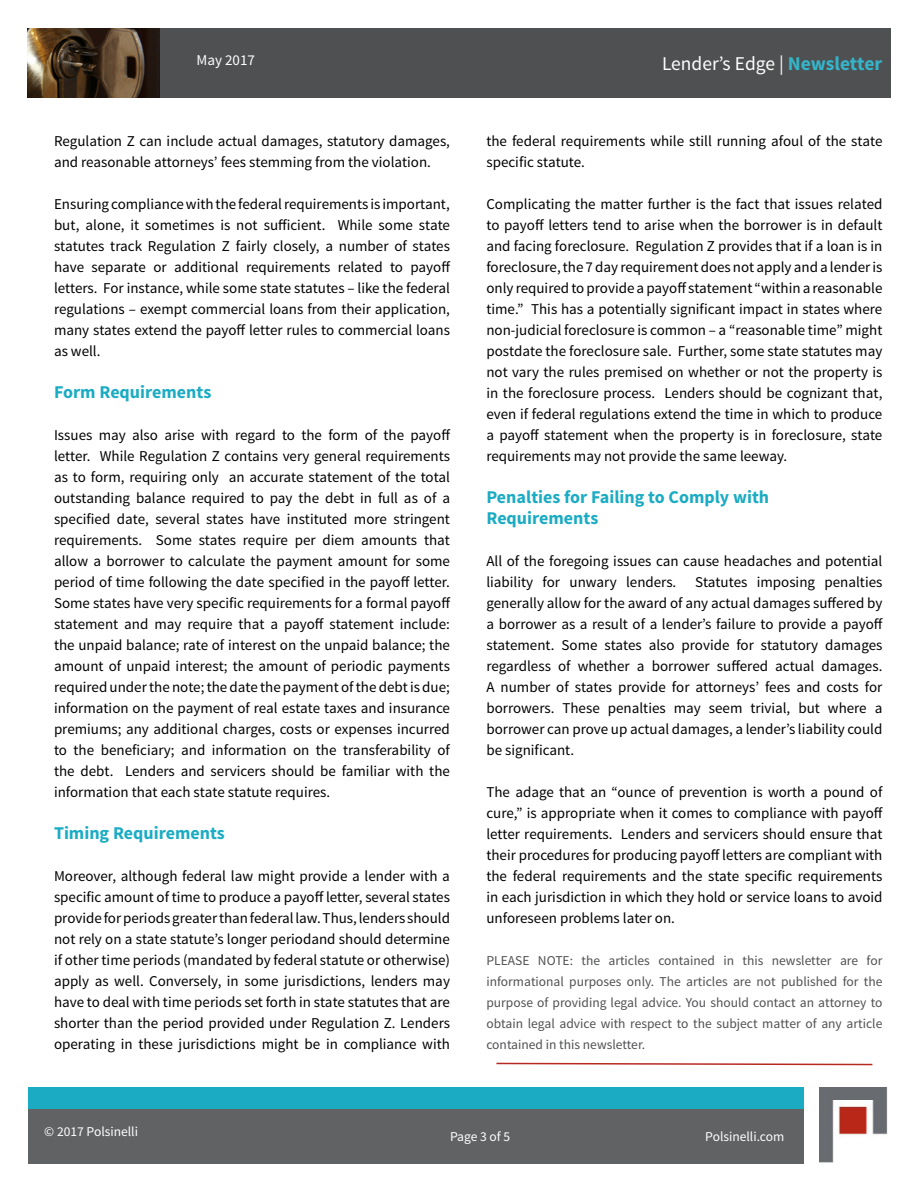
<style>
.page{position:relative;width:918px;height:1188px;background:#fff}
.page>*{position:absolute;margin:0;border:0;box-sizing:border-box;transform-origin:0 0}
.t1{font:19.5px "Source Sans Pro";color:#fff}
.t2{font:700 18px/21px "Source Sans Pro";color:#1bacc4}
.t3{font:15px/21px "Source Sans Pro";color:#000;text-align:justify}
.t4{font:15px "Source Sans Pro";color:#fff}
.t5{font:13.5px/21px "Source Sans Pro";color:#4f5052;text-align:justify}
.t6{font:13.5px "Source Sans Pro";color:#fff}
.s1{font-weight:700;color:#34b5ca}
</style>
<div class="page">
<img style="left:820px;top:1088px;width:67px;height:75px">
<div style="left:835px;top:1139px;width:54px;height:25px;background:#fff"></div>
<div style="left:28px;top:1088px;width:776px;height:22px;background:#1bacc4"></div>
<div style="left:28px;top:1109px;width:776px;height:54px;background:#616264"></div>
<img style="left:28px;top:28px;width:132px;height:70px">
<div style="left:160px;top:28px;width:731px;height:70px;background:#4f5052"></div>
<svg style="left:496px;top:1062px;width:377px;height:4px"></svg>
<p class="t4" style="left:197px;top:51px;width:60px">May 2017</p>
<h1 class="t1" style="left:662px;top:52px;width:222px">Lender’s Edge | <span class="s1">Newsletter</span></h1>
<p class="t3" style="left:54px;top:131px;width:398px">Regulation Z can include actual damages, statutory damages, and reasonable attorneys’ fees stemming from the violation.</p>
<p class="t3" style="left:54px;top:194px;width:398px">Ensuring compliance with the federal requirements is important, but, alone, it sometimes is not sufficient. While some state statutes track Regulation Z fairly closely, a number of states have separate or additional requirements related to payoff letters. For instance, while some state statutes – like the federal regulations – exempt commercial loans from their application, many states extend the payoff letter rules to commercial loans as well.</p>
<p class="t2" style="left:54px;top:382px;width:159px">Form Requirements</p>
<p class="t3" style="left:54px;top:425px;width:398px">Issues may also arise with regard to the form of the payoff letter. While Regulation Z contains very general requirements as to form, requiring only an accurate statement of the total outstanding balance required to pay the debt in full as of a specified date, several states have instituted more stringent requirements. Some states require per diem amounts that allow a borrower to calculate the payment amount for some period of time following the date specified in the payoff letter.<br>Some states have very specific requirements for a formal payoff statement and may require that a payoff statement include: the unpaid balance; rate of interest on the unpaid balance; the amount of unpaid interest; the amount of periodic payments required under the note; the date the payment of the debt is due; information on the payment of real estate taxes and insurance premiums; any additional charges, costs or expenses incurred to the beneficiary; and information on the transferability of the debt. Lenders and servicers should be familiar with the information that each state statute requires.</p>
<p class="t2" style="left:54px;top:823px;width:172px">Timing Requirements</p>
<p class="t3" style="left:54px;top:866px;width:398px">Moreover, although federal law might provide a lender with a specific amount of time to produce a payoff letter, several states provide for periods greater than federal law. Thus, lenders should not rely on a state statute’s longer periodand should determine if other time periods (mandated by federal statute or otherwise) apply as well. Conversely, in some jurisdictions, lenders may have to deal with time periods set forth in state statutes that are shorter than the period provided under Regulation Z. Lenders operating in these jurisdictions might be in compliance with</p>
<p class="t3" style="left:486px;top:131px;width:398px">the federal requirements while still running afoul of the state specific statute.</p>
<p class="t3" style="left:486px;top:194px;width:398px">Complicating the matter further is the fact that issues related to payoff letters tend to arise when the borrower is in default and facing foreclosure. Regulation Z provides that if a loan is in foreclosure, the 7 day requirement does not apply and a lender is only required to provide a payoff statement “within a reasonable time.” This has a potentially significant impact in states where non-judicial foreclosure is common – a “reasonable time” might postdate the foreclosure sale. Further, some state statutes may not vary the rules premised on whether or not the property is in the foreclosure process. Lenders should be cognizant that, even if federal regulations extend the time in which to produce a payoff statement when the property is in foreclosure, state requirements may not provide the same leeway.</p>
<p class="t2" style="left:486px;top:487px;width:284px">Penalties for Failing to Comply with<br>Requirements</p>
<p class="t3" style="left:486px;top:551px;width:398px">All of the foregoing issues can cause headaches and potential liability for unwary lenders. Statutes imposing penalties generally allow for the award of any actual damages suffered by a borrower as a result of a lender’s failure to provide a payoff statement. Some states also provide for statutory damages regardless of whether a borrower suffered actual damages.<br>A number of states provide for attorneys’ fees and costs for borrowers. These penalties may seem trivial, but where a borrower can prove up actual damages, a lender’s liability could be significant.</p>
<p class="t3" style="left:486px;top:782px;width:398px">The adage that an “ounce of prevention is worth a pound of cure,” is appropriate when it comes to compliance with payoff letter requirements. Lenders and servicers should ensure that their procedures for producing payoff letters are compliant with the federal requirements and the state specific requirements in each jurisdiction in which they hold or service loans to avoid unforeseen problems later on.</p>
<p class="t5" style="left:486px;top:951px;width:398px">PLEASE NOTE: the articles contained in this newsletter are for informational purposes only. The articles are not published for the purpose of providing legal advice. You should contact an attorney to obtain legal advice with respect to the subject matter of any article contained in this newsletter.</p>
<p class="t6" style="left:44px;top:1123px;width:95px">© 2017 Polsinelli</p>
<p class="t6" style="left:450px;top:1128px;width:62px">Page 3 of 5</p>
<p class="t6" style="left:705px;top:1129px;width:81px">Polsinelli.com</p>
</div>
